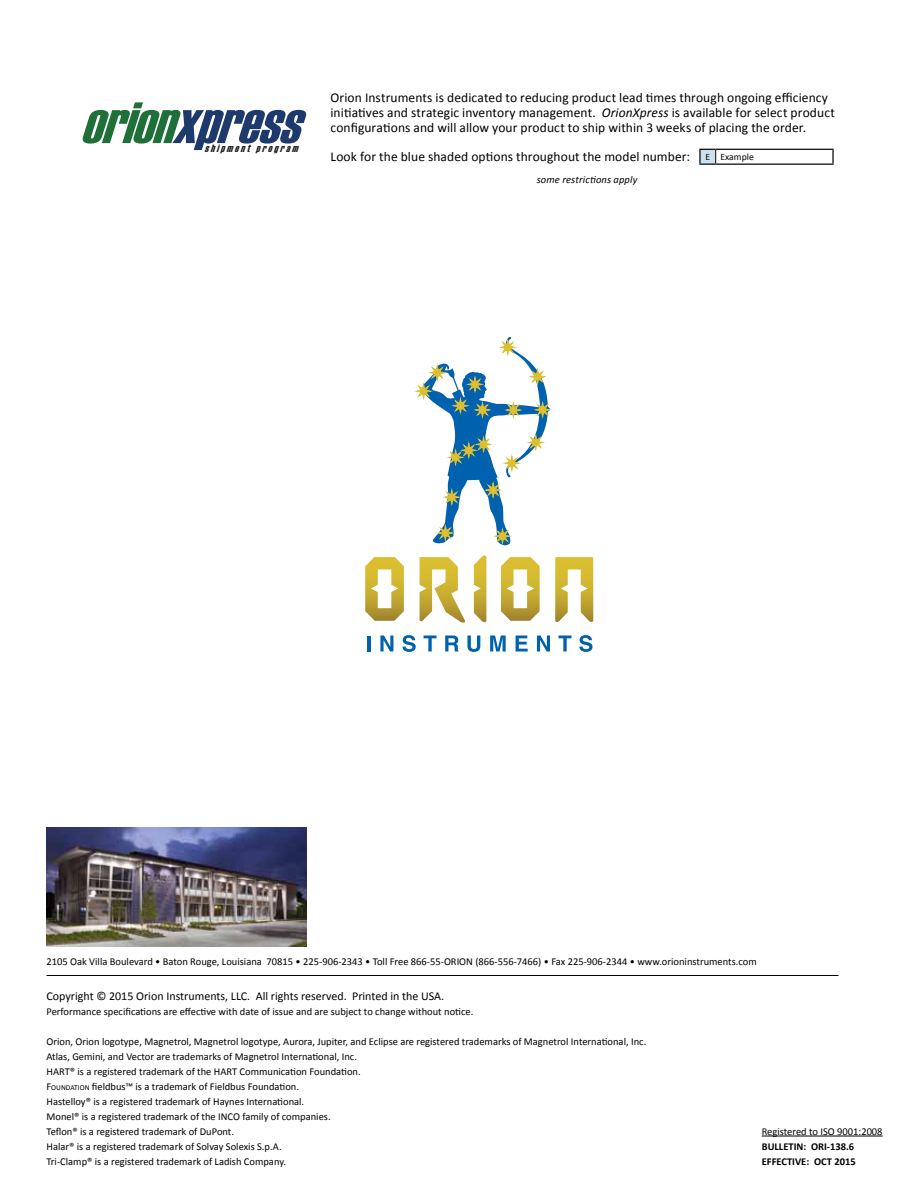
<style>
.page{position:relative;width:918px;height:1188px;background:#fff}
.page>*{position:absolute;margin:0;border:0;box-sizing:border-box;transform-origin:0 0}
.t1{font:italic 58.2px "Haettenschweiler";color:#1e396b}
.t2{font:13.5px/15px "Calibri";letter-spacing:.005em;color:#000}
.t3{font:12px "Calibri";color:#000}
.t4{font:10.5px/15px "Calibri";color:#000}
.t5{font:700 10.5px/15px "Calibri";color:#000}
.t6{font:italic 10.5px "Calibri";letter-spacing:.015em;color:#000}
.t7{font:italic 10.5px "Haettenschweiler";color:#231f20}
.s1{color:#1e6f38}
.s2{font-style:italic}
.s3{font-size:9.75px}
.s4{font-size:7.5px}
</style>
<div class="page">
<hr style="left:46px;top:975px;width:792px;height:1px;background:#000">
<hr style="left:762px;top:1136px;width:121px;height:1px;background:#000">
<img style="left:46px;top:828px;width:261px;height:118px">
<hr style="left:716px;top:149px;width:118px;height:1px;background:#000">
<svg style="left:832px;top:150px;width:2px;height:14px"></svg>
<svg style="left:699px;top:149px;width:17px;height:16px"></svg>
<hr style="left:716px;top:164px;width:118px;height:1px;background:#000">
<svg style="left:415px;top:337px;width:136px;height:209px"></svg>
<svg style="left:365px;top:557px;width:39px;height:64px"></svg>
<svg style="left:420px;top:557px;width:45px;height:66px"></svg>
<svg style="left:501px;top:557px;width:39px;height:64px"></svg>
<svg style="left:555px;top:557px;width:38px;height:65px"></svg>
<svg style="left:474px;top:555px;width:12px;height:68px"></svg>
<hr style="left:367px;top:636px;width:4px;height:16px;background:#0061af">
<svg style="left:380px;top:636px;width:13px;height:16px"></svg>
<svg style="left:403px;top:635px;width:13px;height:17px"></svg>
<svg style="left:424px;top:636px;width:13px;height:16px"></svg>
<svg style="left:445px;top:636px;width:14px;height:16px"></svg>
<svg style="left:467px;top:636px;width:13px;height:16px"></svg>
<svg style="left:490px;top:636px;width:16px;height:16px"></svg>
<svg style="left:516px;top:636px;width:12px;height:16px"></svg>
<svg style="left:537px;top:636px;width:13px;height:16px"></svg>
<svg style="left:559px;top:636px;width:13px;height:16px"></svg>
<svg style="left:579px;top:635px;width:14px;height:17px"></svg>
<h1 class="t1" style="left:80px;top:83px;width:244px"><span class="s1">orion</span>xpress</h1>
<p class="t7" style="left:205px;top:141px;width:99px">shipment program</p>
<p class="t2" style="left:330px;top:90px;width:506px">Orion Instruments is dedicated to reducing product lead times through ongoing efficiency initiatives and strategic inventory management. <span class="s2">OrionXpress</span> is available for select product configurations and will allow your product to ship within 3 weeks of placing the order.</p>
<p class="t2" style="left:330px;top:149px;width:425px">Look for the blue shaded options throughout the model number: <span class="s3">E Example</span></p>
<p class="t6" style="left:537px;top:173px;width:102px">some restrictions apply</p>
<p class="t4" style="left:46px;top:954px;width:712px">2105 Oak Villa Boulevard • Baton Rouge, Louisiana 70815 • 225-906-2343 • Toll Free 866-55-ORION (866-556-7466) • Fax 225-906-2344 • www.orioninstruments.com</p>
<p class="t3" style="left:46px;top:989px;width:399px">Copyright © 2015 Orion Instruments, LLC. All rights reserved. Printed in the USA.</p>
<p class="t4" style="left:46px;top:1004px;width:428px">Performance specifications are effective with date of issue and are subject to change without notice.</p>
<p class="t4" style="left:46px;top:1034px;width:601px">Orion, Orion logotype, Magnetrol, Magnetrol logotype, Aurora, Jupiter, and Eclipse are registered trademarks of Magnetrol International, Inc.<br>Atlas, Gemini, and Vector are trademarks of Magnetrol International, Inc.<br>HART® is a registered trademark of the HART Communication Foundation.<br>F<span class="s4">OUNDATION</span> fieldbus™ is a trademark of Fieldbus Foundation.<br>Hastelloy® is a registered trademark of Haynes International.<br>Monel® is a registered trademark of the INCO family of companies.<br>Teflon® is a registered trademark of DuPont.<br>Halar® is a registered trademark of Solvay Solexis S.p.A.<br>Tri-Clamp® is a registered trademark of Ladish Company.</p>
<p class="t4" style="left:762px;top:1124px;width:122px">Registered to ISO 9001:2008</p>
<p class="t5" style="left:762px;top:1139px;width:95px">BULLETIN: ORI-138.6<br>EFFECTIVE: OCT 2015</p>
</div>
